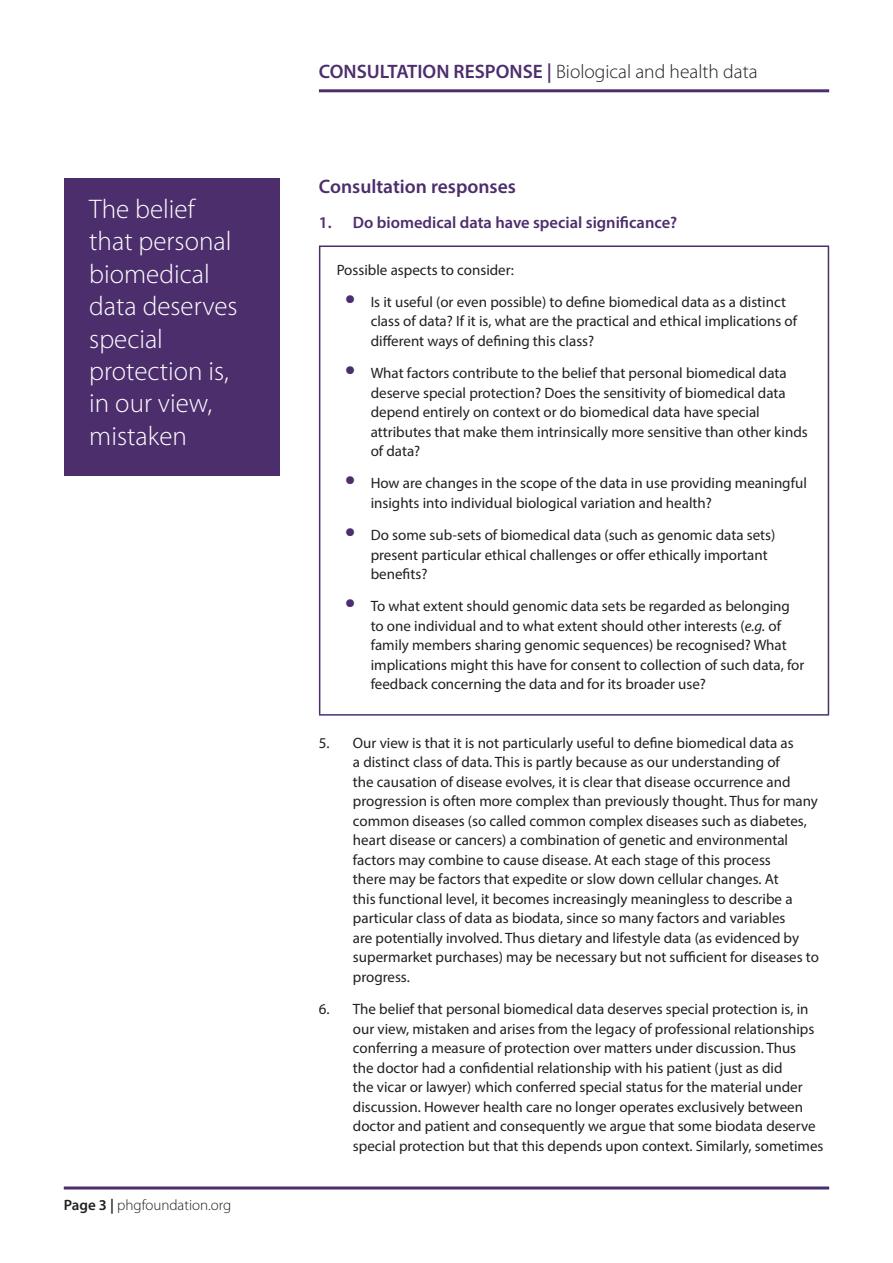
<style>
.page{position:relative;width:893px;height:1263px;background:#fff}
.page>*{position:absolute;margin:0;border:0;box-sizing:border-box;transform-origin:0 0}
.t1{font:300 27px/32.4px "Myriad Pro";color:#fff}
.t2{font:300 19.5px "Myriad Pro";color:#231f20}
.Main_text_heading{font:600 19.5px "Myriad Pro";color:#4d2e6d}
.Main_text_heading_2{font:600 16.5px "Myriad Pro";color:#4d2e6d}
.Main_text{font:15px/19.5px "Myriad Pro";color:#231f20}
.t3{font:300 15px "Myriad Pro";color:#231f20}
.s1{font-weight:600}
.s2{font-weight:600;color:#4d2e6d}
.s3{font-weight:700;font-size:30px;color:#4d2e6d}
.s4{font-style:italic}
</style>
<div class="page">
<hr style="left:64px;top:1186px;width:765px;height:3px;background:#4d2e6d">
<hr style="left:319px;top:89px;width:510px;height:3px;background:#4d2e6d">
<hr style="left:319px;top:245px;width:510px;height:2px;background:#4d2e6d">
<hr style="left:319px;top:247px;width:1px;height:467px;background:#4d2e6d">
<hr style="left:828px;top:247px;width:1px;height:467px;background:#4d2e6d">
<hr style="left:319px;top:714px;width:510px;height:2px;background:#4d2e6d">
<div style="left:64px;top:179px;width:215px;height:297px;background:#4d2e6d"></div>
<p class="t1" style="left:89px;top:193px;width:150px">The belief that personal biomedical data deserves special protection is, in our view, mistaken</p>
<p class="t3" style="left:64px;top:1197px;width:169px"><span class="s1">Page 3 |</span> phgfoundation.org</p>
<h2 class="t2" style="left:319px;top:61px;width:440px"><span class="s2">CONSULTATION RESPONSE |</span> Biological and health data</h2>
<p class="Main_text_heading" style="left:319px;top:174px;width:199px">Consultation responses</p>
<p class="Main_text_heading_2" style="left:319px;top:212px;width:360px">1. Do biomedical data have special significance?</p>
<p class="Main_text" style="left:337px;top:259px;width:179px">Possible aspects to consider:</p>
<p class="Main_text" style="left:371px;top:292px;width:428px;text-indent:-26px"><span class="s3">•</span> Is it useful (or even possible) to define biomedical data as a distinct class of data? If it is, what are the practical and ethical implications of different ways of defining this class?</p>
<p class="Main_text" style="left:371px;top:363px;width:439px;text-indent:-26px"><span class="s3">•</span> What factors contribute to the belief that personal biomedical data deserve special protection? Does the sensitivity of biomedical data depend entirely on context or do biomedical data have special attributes that make them intrinsically more sensitive than other kinds of data?</p>
<p class="Main_text" style="left:371px;top:473px;width:438px;text-indent:-26px"><span class="s3">•</span> How are changes in the scope of the data in use providing meaningful insights into individual biological variation and health?</p>
<p class="Main_text" style="left:371px;top:525px;width:406px;text-indent:-26px"><span class="s3">•</span> Do some sub-sets of biomedical data (such as genomic data sets) present particular ethical challenges or offer ethically important benefits?</p>
<p class="Main_text" style="left:371px;top:596px;width:435px;text-indent:-26px"><span class="s3">•</span> To what extent should genomic data sets be regarded as belonging to one individual and to what extent should other interests (<span class="s4">e.g.</span> of family members sharing genomic sequences) be recognised? What implications might this have for consent to collection of such data, for feedback concerning the data and for its broader use?</p>
<p class="Main_text" style="left:353px;top:733px;width:468px;text-indent:-34px">5. Our view is that it is not particularly useful to define biomedical data as<br>a distinct class of data. This is partly because as our understanding of<br>the causation of disease evolves, it is clear that disease occurrence and progression is often more complex than previously thought. Thus for many common diseases (so called common complex diseases such as diabetes, heart disease or cancers) a combination of genetic and environmental factors may combine to cause disease. At each stage of this process<br>there may be factors that expedite or slow down cellular changes. At<br>this functional level, it becomes increasingly meaningless to describe a particular class of data as biodata, since so many factors and variables<br>are potentially involved. Thus dietary and lifestyle data (as evidenced by supermarket purchases) may be necessary but not sufficient for diseases to progress.</p>
<p class="Main_text" style="left:353px;top:999px;width:472px;text-indent:-34px">6. The belief that personal biomedical data deserves special protection is, in our view, mistaken and arises from the legacy of professional relationships conferring a measure of protection over matters under discussion. Thus<br>the doctor had a confidential relationship with his patient (just as did<br>the vicar or lawyer) which conferred special status for the material under discussion. However health care no longer operates exclusively between doctor and patient and consequently we argue that some biodata deserve special protection but that this depends upon context. Similarly, sometimes</p>
</div>
